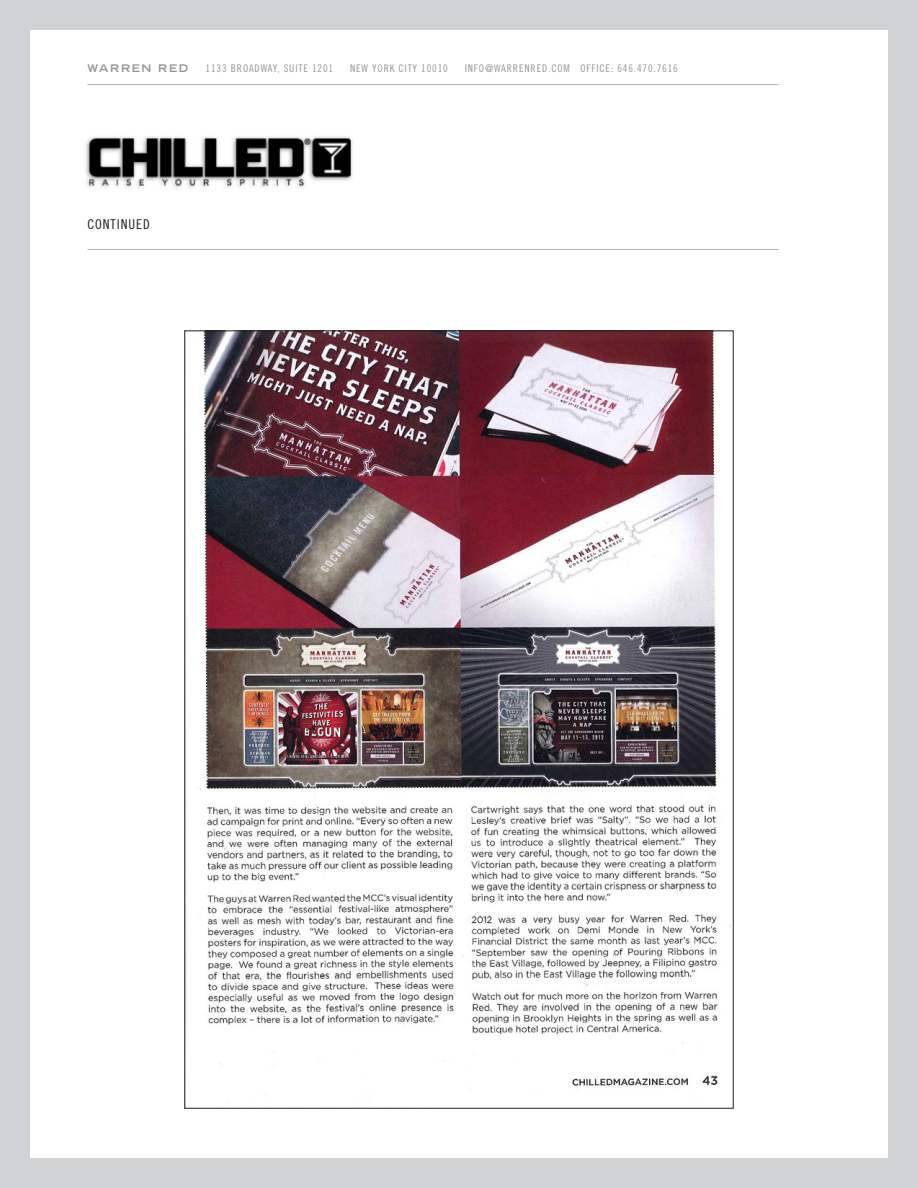
<style>
.page{position:relative;width:918px;height:1188px;background:#fff}
.page>*{position:absolute;margin:0;border:0;box-sizing:border-box;transform-origin:0 0}
.t1{font:13.5px "Trade Gothic LT Std Cn 18";letter-spacing:.07em;color:#231f20}
.t2{font:10.5px "Trade Gothic LT Std Cn 18";letter-spacing:.08em;color:#939598}
.t3{font:700 expanded 10.5px "Trade Gothic LT Std";letter-spacing:.145em;color:#939598}
</style>
<div class="page">
<div style="left:0;top:0;width:918px;height:1188px;border:30px solid #d1d2d4"></div>
<hr style="left:87px;top:249px;width:692px;height:1px;background:#b2b3b7">
<hr style="left:87px;top:84px;width:692px;height:1px;background:#b2b3b7">
<img style="left:85px;top:136px;width:268px;height:52px">
<img style="left:186px;top:332px;width:545px;height:764px">
<p class="t3" style="left:87px;top:61px;width:102px">WARREN RED</p>
<p class="t2" style="left:206px;top:62px;width:129px">1133 BROADWAY, SUITE 1201</p>
<p class="t2" style="left:350px;top:62px;width:99px">NEW YORK CITY 10010</p>
<p class="t2" style="left:465px;top:62px;width:215px">INFO@WARRENRED.COM OFFICE: 646.470.7616</p>
<p class="t1" style="left:87px;top:216px;width:64px">CONTINUED</p>
</div>
